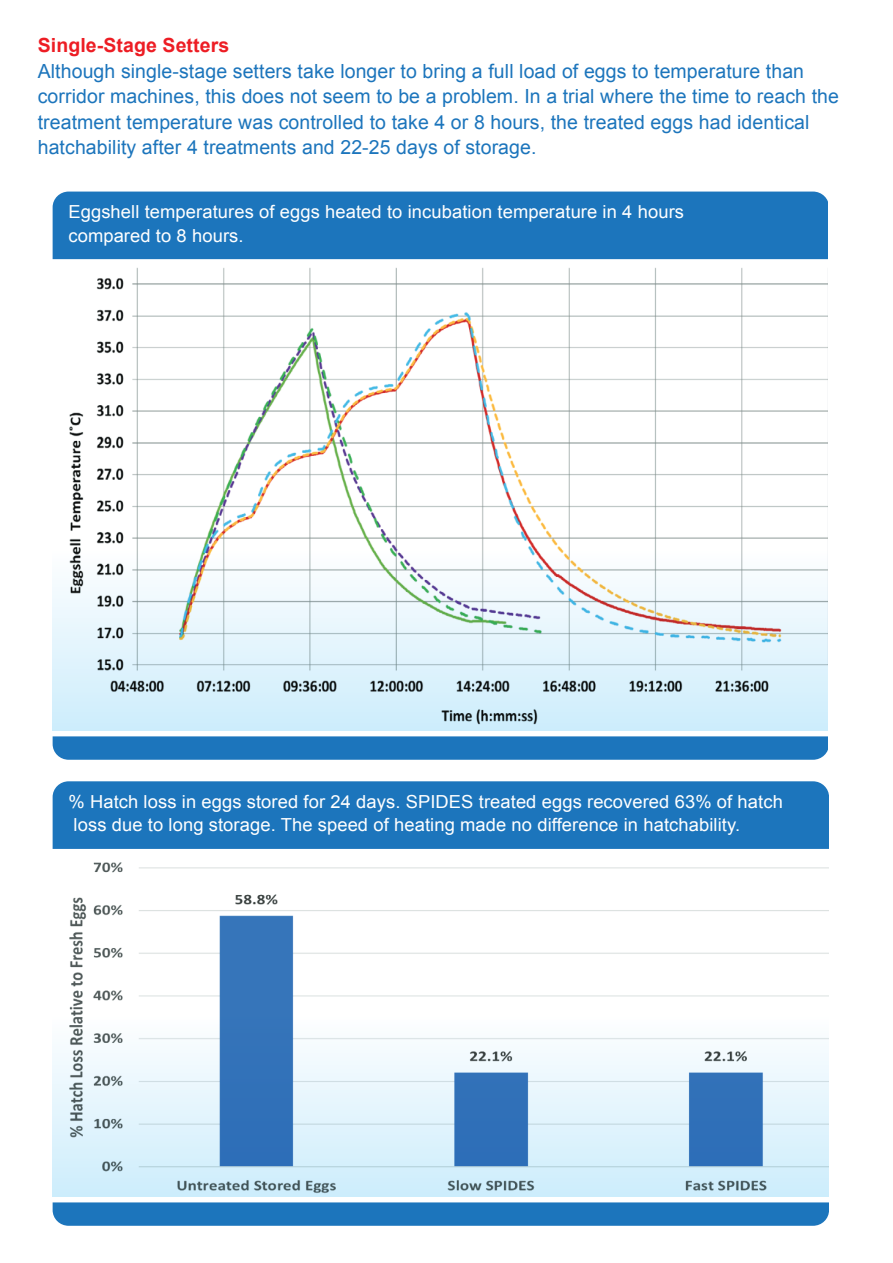
<style>
.page{position:relative;width:893px;height:1263px;background:#fff}
.page>*{position:absolute;margin:0;border:0;box-sizing:border-box;transform-origin:0 0}
.t1{font:19.5px/25.5px "Arial";letter-spacing:.005em;color:#1c75bc}
.t2{font:700 19.5px "Arial";letter-spacing:.005em;color:#ed1d24}
.t3{font:18px/23.5px "Arial";letter-spacing:.005em;color:#fff}
</style>
<div class="page">
<img style="left:52px;top:862px;width:777px;height:335px">
<div style="left:53px;top:192px;width:775px;height:67px;background:#1c75bc"></div>
<img style="left:69px;top:267px;width:759px;height:285px">
<div style="left:53px;top:781px;width:776px;height:68px;background:#1c75bc"></div>
<svg style="left:53px;top:1202px;width:776px;height:24px;background:#2379be"></svg>
<svg style="left:53px;top:736px;width:775px;height:24px;background:#2379be"></svg>
<svg style="left:53px;top:552px;width:775px;height:179px"></svg>
<svg style="left:53px;top:1018px;width:775px;height:179px"></svg>
<p class="t2" style="left:38px;top:32px;width:193px">Single-Stage Setters</p>
<p class="t1" style="left:38px;top:58px;width:803px">Although single-stage setters take longer to bring a full load of eggs to temperature than corridor machines, this does not seem to be a problem. In a trial where the time to reach the treatment temperature was controlled to take 4 or 8 hours, the treated eggs had identical hatchability after 4 treatments and 22-25 days of storage.</p>
<p class="t3" style="left:68px;top:200px;width:617px">Eggshell temperatures of eggs heated to incubation temperature in 4 hours compared to 8 hours.</p>
<p class="t3" style="left:68px;top:790px;width:716px">% Hatch loss in eggs stored for 24 days. SPIDES treated eggs recovered 63% of hatch loss due to long storage. The speed of heating made no difference in hatchability.</p>
</div>
